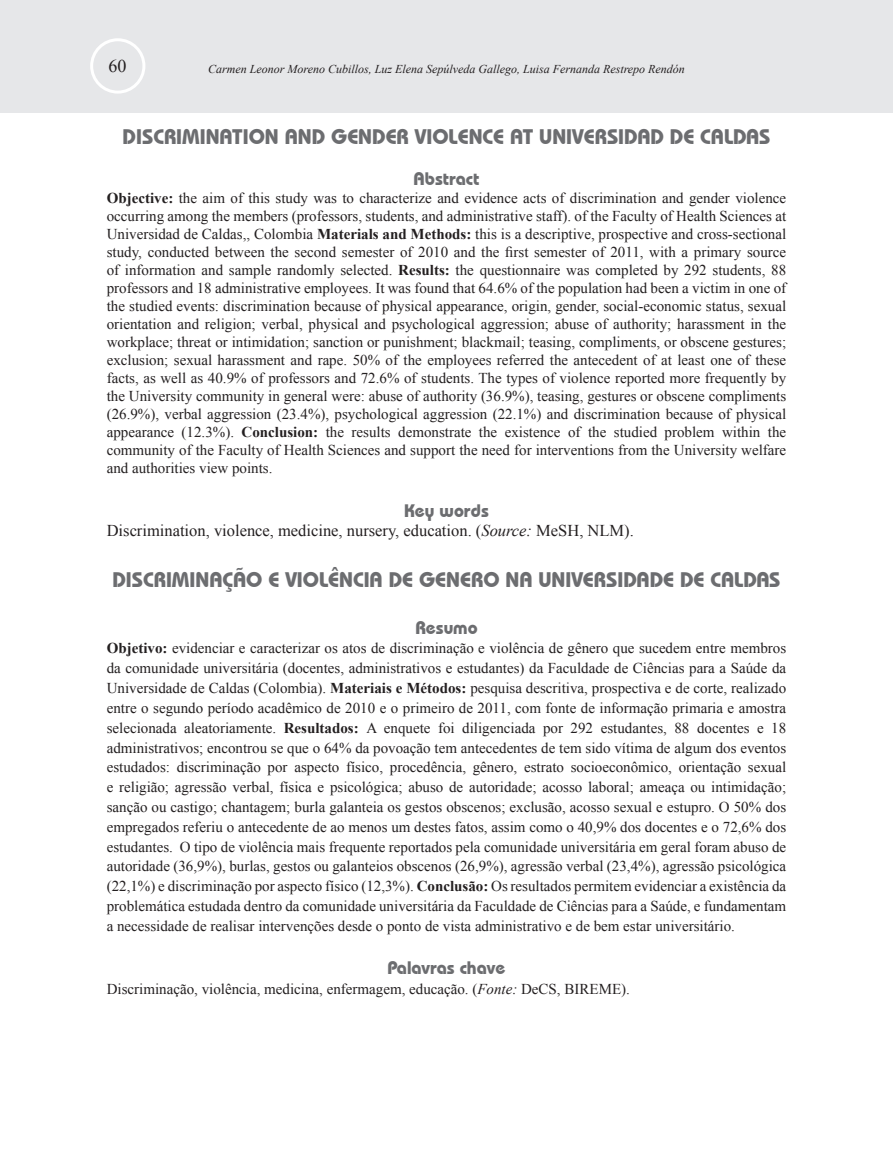
<style>
.page{position:relative;width:893px;height:1149px;background:#fff}
.page>*{position:absolute;margin:0;border:0;box-sizing:border-box;transform-origin:0 0}
.t1{font:700 21px "Bauhaus IT Cby BT";color:#6c6d70}
.t2{font:700 18px "Bauhaus IT Cby BT";color:#6c6d70}
.t3{font:18px "Times New Roman";color:#231f20}
.t4{font:16.5px "Times New Roman";color:#231f20}
.t5{font:15px/18px "Times New Roman";color:#231f20;text-align:justify}
.t6{font:italic 12px "Times New Roman";color:#231f20}
.s1{font-weight:700}
.s2{font-style:italic}
</style>
<div class="page">
<div style="left:0;top:0;width:893px;height:113px;background:#e6e7e9"></div>
<div style="left:90px;top:38px;width:55px;height:56px;border:3px solid #fff;border-radius:50%"></div>
<p class="t3" style="left:109px;top:54px;width:19px">60</p>
<p class="t6" style="left:208px;top:61px;width:478px">Carmen Leonor Moreno Cubillos, Luz Elena Sepúlveda Gallego, Luisa Fernanda Restrepo Rendón</p>
<h1 class="t1" style="left:123px;top:123px;width:649px">DISCRIMINATION AND GENDER VIOLENCE AT UNIVERSIDAD DE CALDAS</h1>
<p class="t2" style="left:414px;top:168px;width:67px">Abstract</p>
<p class="t5" style="left:107px;top:189px;width:681px"><span class="s1">Objective:</span> the aim of this study was to characterize and evidence acts of discrimination and gender violence occurring among the members (professors, students, and administrative staff). of the Faculty of Health Sciences at Universidad de Caldas,, Colombia <span class="s1">Materials and Methods:</span> this is a descriptive, prospective and cross-sectional study, conducted between the second semester of 2010 and the first semester of 2011, with a primary source of information and sample randomly selected. <span class="s1">Results:</span> the questionnaire was completed by 292 students, 88 professors and 18 administrative employees. It was found that 64.6% of the population had been a victim in one of the studied events: discrimination because of physical appearance, origin, gender, social-economic status, sexual orientation and religion; verbal, physical and psychological aggression; abuse of authority; harassment in the workplace; threat or intimidation; sanction or punishment; blackmail; teasing, compliments, or obscene gestures; exclusion; sexual harassment and rape. 50% of the employees referred the antecedent of at least one of these facts, as well as 40.9% of professors and 72.6% of students. The types of violence reported more frequently by the University community in general were: abuse of authority (36.9%), teasing, gestures or obscene compliments (26.9%), verbal aggression (23.4%), psychological aggression (22.1%) and discrimination because of physical appearance (12.3%). <span class="s1">Conclusion:</span> the results demonstrate the existence of the studied problem within the community of the Faculty of Health Sciences and support the need for interventions from the University welfare and authorities view points.</p>
<p class="t2" style="left:404px;top:499px;width:86px">Key words</p>
<p class="t4" style="left:107px;top:519px;width:529px">Discrimination, violence, medicine, nursery, education. (<span class="s2">Source:</span> MeSH, NLM).</p>
<h1 class="t1" style="left:112px;top:566px;width:670px">DISCRIMINAÇÃO E VIOLÊNCIA DE GENERO NA UNIVERSIDADE DE CALDAS</h1>
<p class="t2" style="left:415px;top:616px;width:64px">Resumo</p>
<p class="t5" style="left:107px;top:638px;width:681px;line-height:19.8px"><span class="s1">Objetivo:</span> evidenciar e caracterizar os atos de discriminação e violência de gênero que sucedem entre membros da comunidade universitária (docentes, administrativos e estudantes) da Faculdade de Ciências para a Saúde da Universidade de Caldas (Colombia). <span class="s1">Materiais e Métodos:</span> pesquisa descritiva, prospectiva e de corte, realizado entre o segundo período acadêmico de 2010 e o primeiro de 2011, com fonte de informação primaria e amostra selecionada aleatoriamente. <span class="s1">Resultados:</span> A enquete foi diligenciada por 292 estudantes, 88 docentes e 18 administrativos; encontrou se que o 64% da povoação tem antecedentes de tem sido vítima de algum dos eventos estudados: discriminação por aspecto físico, procedência, gênero, estrato socioeconômico, orientação sexual e religião; agressão verbal, física e psicológica; abuso de autoridade; acosso laboral; ameaça ou intimidação; sanção ou castigo; chantagem; burla galanteia os gestos obscenos; exclusão, acosso sexual e estupro. O 50% dos empregados referiu o antecedente de ao menos um destes fatos, assim como o 40,9% dos docentes e o 72,6% dos estudantes. O tipo de violência mais frequente reportados pela comunidade universitária em geral foram abuso de autoridade (36,9%), burlas, gestos ou galanteios obscenos (26,9%), agressão verbal (23,4%), agressão psicológica (22,1%) e discriminação por aspecto físico (12,3%). <span class="s1">Conclusão:</span> Os resultados permitem evidenciar a existência da problemática estudada dentro da comunidade universitária da Faculdade de Ciências para a Saúde, e fundamentam a necessidade de realisar intervenções desde o ponto de vista administrativo e de bem estar universitário.</p>
<p class="t2" style="left:388px;top:956px;width:119px">Palavras chave</p>
<p class="t5" style="left:107px;top:979px;width:525px">Discriminação, violência, medicina, enfermagem, educação. (<span class="s2">Fonte:</span> DeCS, BIREME).</p>
</div>
